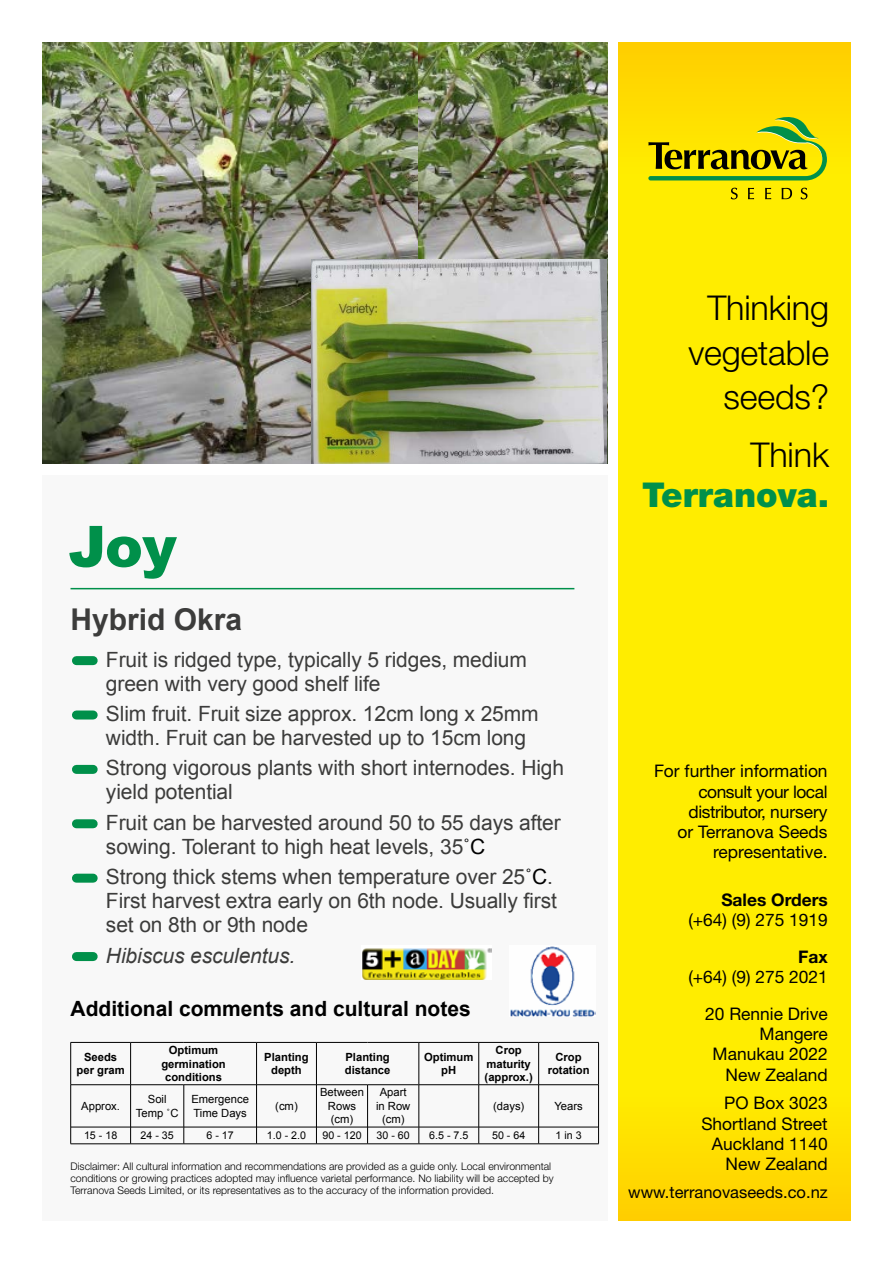
<style>
.page{position:relative;width:893px;height:1263px;background:#fff}
.page>*{position:absolute;margin:0;border:0;box-sizing:border-box;transform-origin:0 0}
.t1{font:900 57px "Arial";color:#00904a}
.t2{font:300 34.2px/44.5px "Helvetica Neue";letter-spacing:-.005em;color:#000;text-align:right}
.t3{font:900 34.2px "Helvetica Neue";color:#00904a}
.t4{font:700 30px "Arial";color:#3c3c3b}
.t5{font:21px/24px "Arial";letter-spacing:-.005em;color:#3c3c3b}
.t6{font:700 21px "Arial";color:#000}
.t7{font:italic 21px "Arial";letter-spacing:-.005em;color:#3c3c3b}
.t8{font:17.4px/20.2px "Helvetica Neue";color:#000;text-align:right}
.t9{font:700 17.4px "Helvetica Neue";color:#000}
.t10{font:16.5px "Helvetica Neue";color:#000}
.t11{font:700 11.25px/13.5px "Arial";color:#000;text-align:center}
.t12{font:11.25px/13.5px "Arial";color:#000;text-align:center}
.t13{font:10.65px "Arial";color:#000}
.t14{font:300 10.5px/12px "Helvetica Neue";color:#000}
.s1{color:#000}
</style>
<div class="page">
<div style="left:42px;top:475px;width:565px;height:746px;background:#f8f8f8"></div>
<img style="left:43px;top:43px;width:376px;height:420px">
<img style="left:419px;top:42px;width:189px;height:421px">
<div style="left:76px;top:656px;width:17px;height:9px;background:#00904a"></div>
<div style="left:76px;top:710px;width:17px;height:9px;background:#00904a"></div>
<div style="left:76px;top:765px;width:17px;height:9px;background:#00904a"></div>
<div style="left:76px;top:819px;width:17px;height:9px;background:#00904a"></div>
<div style="left:76px;top:874px;width:17px;height:9px;background:#00904a"></div>
<div style="left:76px;top:952px;width:17px;height:9px;background:#00904a"></div>
<hr style="left:71px;top:588px;width:503px;height:1px;background:#00904a">
<svg style="left:618px;top:42px;width:232px;height:575px;background:#fee900"></svg>
<svg style="left:618px;top:617px;width:232px;height:603px;background:#ffe900"></svg>
<svg style="left:731px;top:188px;width:7px;height:11px"></svg>
<svg style="left:748px;top:188px;width:6px;height:11px"></svg>
<svg style="left:765px;top:188px;width:6px;height:11px"></svg>
<svg style="left:782px;top:188px;width:10px;height:11px"></svg>
<svg style="left:801px;top:188px;width:6px;height:11px"></svg>
<svg style="left:648px;top:117px;width:179px;height:63px;background:#bbbb0b"></svg>
<img style="left:362px;top:948px;width:130px;height:31px">
<img style="left:312px;top:259px;width:294px;height:204px">
<hr style="left:71px;top:1084px;width:59px;height:1px;background:#000">
<hr style="left:131px;top:1084px;width:53px;height:1px;background:#000">
<hr style="left:184px;top:1084px;width:72px;height:1px;background:#000">
<hr style="left:257px;top:1084px;width:59px;height:1px;background:#000">
<hr style="left:317px;top:1084px;width:51px;height:1px;background:#000">
<hr style="left:368px;top:1084px;width:51px;height:1px;background:#000">
<hr style="left:419px;top:1084px;width:60px;height:1px;background:#000">
<hr style="left:479px;top:1084px;width:59px;height:1px;background:#000">
<hr style="left:539px;top:1084px;width:59px;height:1px;background:#000">
<hr style="left:71px;top:1127px;width:59px;height:1px;background:#000">
<hr style="left:131px;top:1127px;width:53px;height:1px;background:#000">
<hr style="left:184px;top:1127px;width:72px;height:1px;background:#000">
<hr style="left:257px;top:1127px;width:59px;height:1px;background:#000">
<hr style="left:317px;top:1127px;width:50px;height:1px;background:#000">
<hr style="left:368px;top:1127px;width:51px;height:1px;background:#000">
<hr style="left:419px;top:1127px;width:60px;height:1px;background:#000">
<hr style="left:479px;top:1127px;width:59px;height:1px;background:#000">
<hr style="left:539px;top:1127px;width:59px;height:1px;background:#000">
<hr style="left:71px;top:1042px;width:60px;height:1px;background:#000">
<hr style="left:70px;top:1042px;width:1px;height:43px;background:#000">
<hr style="left:131px;top:1042px;width:53px;height:1px;background:#000">
<hr style="left:130px;top:1042px;width:1px;height:43px;background:#000">
<hr style="left:184px;top:1042px;width:73px;height:1px;background:#000">
<hr style="left:257px;top:1042px;width:59px;height:1px;background:#000">
<hr style="left:256px;top:1042px;width:1px;height:43px;background:#000">
<hr style="left:316px;top:1042px;width:52px;height:1px;background:#000">
<hr style="left:316px;top:1042px;width:1px;height:43px;background:#000">
<hr style="left:368px;top:1042px;width:51px;height:1px;background:#000">
<hr style="left:419px;top:1042px;width:60px;height:1px;background:#000">
<hr style="left:419px;top:1042px;width:1px;height:43px;background:#000">
<hr style="left:479px;top:1042px;width:60px;height:1px;background:#000">
<hr style="left:478px;top:1042px;width:1px;height:43px;background:#000">
<hr style="left:539px;top:1042px;width:60px;height:1px;background:#000">
<hr style="left:538px;top:1042px;width:1px;height:43px;background:#000">
<hr style="left:598px;top:1042px;width:1px;height:43px;background:#000">
<hr style="left:70px;top:1085px;width:1px;height:42px;background:#000">
<hr style="left:130px;top:1085px;width:1px;height:42px;background:#000">
<hr style="left:184px;top:1085px;width:1px;height:42px;background:#000">
<hr style="left:256px;top:1085px;width:1px;height:42px;background:#000">
<hr style="left:316px;top:1085px;width:1px;height:42px;background:#000">
<hr style="left:367px;top:1085px;width:1px;height:42px;background:#000">
<hr style="left:419px;top:1085px;width:1px;height:42px;background:#000">
<hr style="left:478px;top:1085px;width:1px;height:42px;background:#000">
<hr style="left:538px;top:1085px;width:1px;height:42px;background:#000">
<hr style="left:598px;top:1085px;width:1px;height:42px;background:#000">
<svg style="left:70px;top:1127px;width:1px;height:16px"></svg>
<svg style="left:130px;top:1127px;width:1px;height:16px"></svg>
<svg style="left:184px;top:1127px;width:1px;height:16px"></svg>
<svg style="left:256px;top:1127px;width:1px;height:16px"></svg>
<svg style="left:316px;top:1127px;width:1px;height:16px"></svg>
<svg style="left:367px;top:1127px;width:1px;height:16px"></svg>
<svg style="left:419px;top:1127px;width:1px;height:16px"></svg>
<svg style="left:478px;top:1127px;width:1px;height:16px"></svg>
<svg style="left:538px;top:1127px;width:1px;height:16px"></svg>
<svg style="left:598px;top:1127px;width:1px;height:16px"></svg>
<hr style="left:71px;top:1143px;width:60px;height:1px;background:#000">
<hr style="left:131px;top:1143px;width:53px;height:1px;background:#000">
<hr style="left:184px;top:1143px;width:73px;height:1px;background:#000">
<hr style="left:257px;top:1143px;width:59px;height:1px;background:#000">
<hr style="left:316px;top:1143px;width:52px;height:1px;background:#000">
<hr style="left:368px;top:1143px;width:51px;height:1px;background:#000">
<hr style="left:419px;top:1143px;width:60px;height:1px;background:#000">
<hr style="left:479px;top:1143px;width:60px;height:1px;background:#000">
<hr style="left:539px;top:1143px;width:60px;height:1px;background:#000">
<img style="left:510px;top:946px;width:85px;height:70px">
<h1 class="t1" style="left:68px;top:505px;width:110px">Joy</h1>
<h3 class="t4" style="left:71px;top:600px;width:173px">Hybrid Okra</h3>
<p class="t5" style="left:106px;top:647px;width:423px">Fruit is ridged type, typically 5 ridges, medium green with very good shelf life</p>
<p class="t5" style="left:106px;top:702px;width:434px">Slim fruit. Fruit size approx. 12cm long x 25mm width. Fruit can be harvested up to 15cm long</p>
<p class="t5" style="left:106px;top:756px;width:460px">Strong vigorous plants with short internodes. High yield potential</p>
<p class="t5" style="left:106px;top:811px;width:456px">Fruit can be harvested around 50 to 55 days after sowing. Tolerant to high heat levels, 35<span class="s1">˚C</span></p>
<p class="t5" style="left:106px;top:865px;width:453px">Strong thick stems when temperature over 25<span class="s1">˚C</span>.<br>First harvest extra early on 6th node. Usually first set on 8th or 9th node</p>
<p class="t7" style="left:106px;top:941px;width:191px">Hibiscus esculentus.</p>
<p class="t6" style="left:71px;top:995px;width:402px">Additional comments and cultural notes</p>
<p class="t11" style="left:77px;top:1050px;width:50px">Seeds per gram</p>
<p class="t11" style="left:161px;top:1044px;width:66px">Optimum germination conditions</p>
<p class="t11" style="left:264px;top:1050px;width:46px">Planting depth</p>
<p class="t11" style="left:345px;top:1050px;width:47px;text-align:left">Planting distance</p>
<p class="t11" style="left:424px;top:1050px;width:51px">Optimum pH</p>
<p class="t11" style="left:485px;top:1044px;width:50px">Crop maturity (approx.)</p>
<p class="t11" style="left:548px;top:1050px;width:43px">Crop rotation</p>
<p class="t12" style="left:81px;top:1099px;width:40px">Approx.</p>
<p class="t12" style="left:136px;top:1093px;width:44px">Soil<br>Temp ˚C</p>
<p class="t12" style="left:191px;top:1093px;width:59px;text-align:left">Emergence<br>Time Days</p>
<p class="t12" style="left:275px;top:1099px;width:24px">(cm)</p>
<p class="t12" style="left:320px;top:1086px;width:45px">Between<br>Rows (cm)</p>
<p class="t12" style="left:376px;top:1086px;width:36px">Apart in Row (cm)</p>
<p class="t12" style="left:493px;top:1099px;width:33px">(days)</p>
<p class="t12" style="left:554px;top:1099px;width:30px">Years</p>
<p class="t13" style="left:84px;top:1128px;width:35px">15 - 18</p>
<p class="t13" style="left:141px;top:1128px;width:35px">24 - 35</p>
<p class="t13" style="left:207px;top:1128px;width:29px">6 - 17</p>
<p class="t13" style="left:267px;top:1128px;width:41px">1.0 - 2.0</p>
<p class="t13" style="left:322px;top:1128px;width:41px">90 - 120</p>
<p class="t13" style="left:377px;top:1128px;width:35px">30 - 60</p>
<p class="t13" style="left:429px;top:1128px;width:41px">6.5 - 7.5</p>
<p class="t13" style="left:492px;top:1128px;width:35px">50 - 64</p>
<p class="t13" style="left:556px;top:1128px;width:28px">1 in 3</p>
<p class="t14" style="left:71px;top:1160px;width:485px">Disclaimer: All cultural information and recommendations are provided as a guide only. Local environmental conditions or growing practices adopted may influence varietal performance. No liability will be accepted by<br>Terranova Seeds Limited, or its representatives as to the accuracy of the information provided.</p>
<h2 class="t2" style="left:688px;top:285px;width:142px">Thinking vegetable seeds?</h2>
<h2 class="t2" style="left:751px;top:431px;width:80px">Think</h2>
<h2 class="t3" style="left:642px;top:475px;width:188px">Terranova.</h2>
<p class="t8" style="left:654px;top:761px;width:175px">For further information consult your local distributor, nursery<br>or Terranova Seeds representative.</p>
<p class="t9" style="left:721px;top:889px;width:108px">Sales Orders</p>
<p class="t8" style="left:688px;top:910px;width:141px">(+64) (9) 275 1919</p>
<p class="t9" style="left:798px;top:946px;width:31px">Fax</p>
<p class="t8" style="left:688px;top:958px;width:141px;line-height:36.6px">(+64) (9) 275 2021<br>20 Rennie Drive</p>
<p class="t8" style="left:713px;top:1023px;width:117px">Mangere<br>Manukau 2022<br>New Zealand</p>
<p class="t8" style="left:701px;top:1093px;width:128px">PO Box 3023<br>Shortland Street<br>Auckland 1140<br>New Zealand</p>
<p class="t10" style="left:628px;top:1182px;width:201px">www.terranovaseeds.co.nz</p>
</div>
